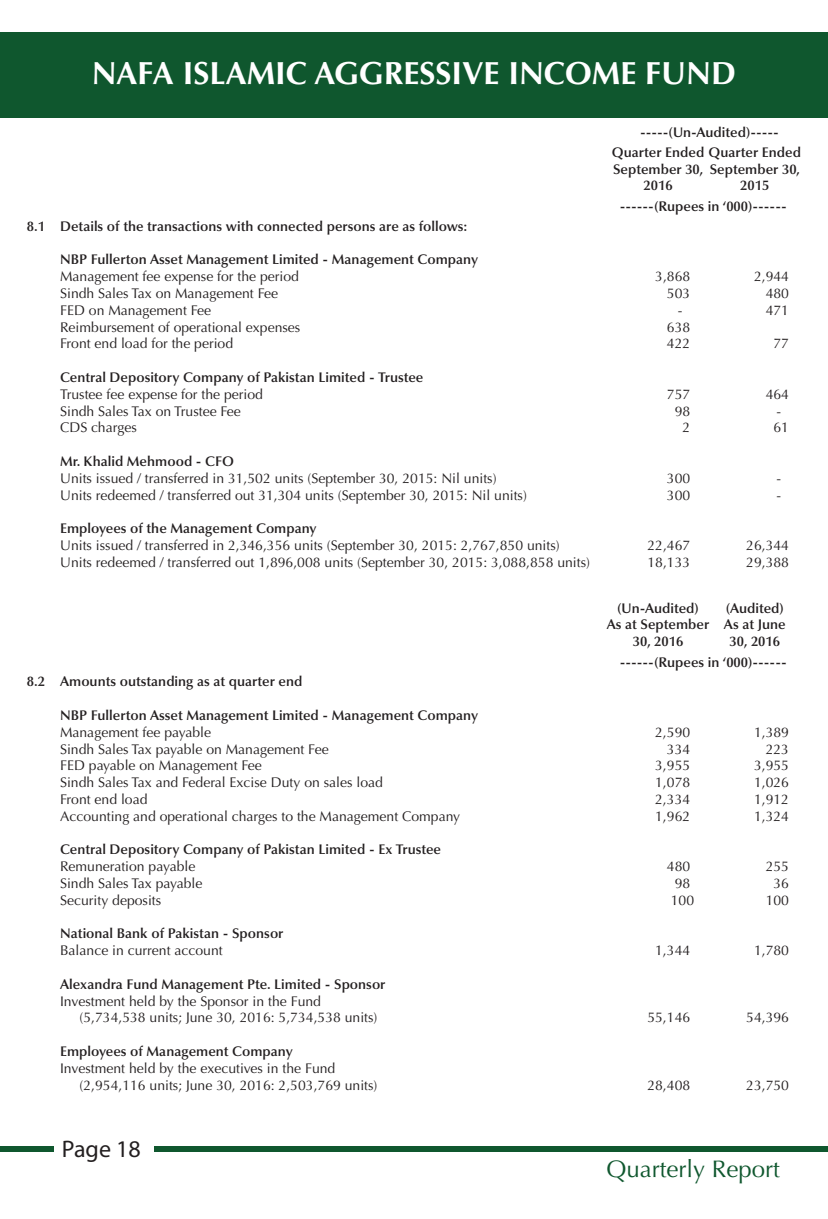
<style>
.page{position:relative;width:828px;height:1219px;background:#fff}
.page>*{position:absolute;margin:0;border:0;box-sizing:border-box;transform-origin:0 0}
.t1{font:700 32px "Optima LT Std";color:#fff}
.t2{font:24px "Optima LT Std";color:#0f572e}
.t3{font:24px "Myriad Pro";color:#231f20}
.t4{font:14px/16.8px "Optima LT Std";color:#231f20}
.t5{font:600 14px/16.8px "Optima LT Std";color:#231f20;text-align:center}
</style>
<div class="page">
<div style="left:0;top:1146px;width:828px;height:5px;background:#0f572e"></div>
<div style="left:54px;top:1134px;width:99px;height:29px;background:#fff"></div>
<div style="left:0;top:32px;width:828px;height:85px;background:#0f572e"></div>
<h1 class="t1" style="left:92px;top:54px;width:645px">NAFA ISLAMIC AGGRESSIVE INCOME FUND</h1>
<p class="t5" style="left:27px;top:218px;width:20px">8.1</p>
<p class="t5" style="left:60px;top:218px;width:409px">Details of the transactions with connected persons are as follows:</p>
<p class="t5" style="left:60px;top:251px;width:419px">NBP Fullerton Asset Management Limited - Management Company</p>
<p class="t4" style="left:60px;top:268px;width:242px">Management fee expense for the period<br>Sindh Sales Tax on Management Fee<br>FED on Management Fee<br>Reimbursement of operational expenses<br>Front end load for the period</p>
<p class="t5" style="left:60px;top:369px;width:365px">Central Depository Company of Pakistan Limited - Trustee</p>
<p class="t4" style="left:60px;top:386px;width:204px">Trustee fee expense for the period<br>Sindh Sales Tax on Trustee Fee<br>CDS charges</p>
<p class="t5" style="left:60px;top:453px;width:175px">Mr. Khalid Mehmood - CFO</p>
<p class="t4" style="left:60px;top:470px;width:468px">Units issued / transferred in 31,502 units (September 30, 2015: Nil units)<br>Units redeemed / transferred out 31,304 units (September 30, 2015: Nil units)</p>
<p class="t5" style="left:60px;top:520px;width:258px">Employees of the Management Company</p>
<p class="t4" style="left:60px;top:537px;width:531px">Units issued / transferred in 2,346,356 units (September 30, 2015: 2,767,850 units)<br>Units redeemed / transferred out 1,896,008 units (September 30, 2015: 3,088,858 units)</p>
<p class="t5" style="left:27px;top:673px;width:20px">8.2</p>
<p class="t5" style="left:60px;top:673px;width:244px">Amounts outstanding as at quarter end</p>
<p class="t5" style="left:60px;top:707px;width:419px">NBP Fullerton Asset Management Limited - Management Company</p>
<p class="t4" style="left:60px;top:724px;width:402px">Management fee payable<br>Sindh Sales Tax payable on Management Fee<br>FED payable on Management Fee<br>Sindh Sales Tax and Federal Excise Duty on sales load<br>Front end load<br>Accounting and operational charges to the Management Company</p>
<p class="t5" style="left:60px;top:841px;width:382px">Central Depository Company of Pakistan Limited - Ex Trustee</p>
<p class="t4" style="left:60px;top:858px;width:144px">Remuneration payable<br>Sindh Sales Tax payable<br>Security deposits</p>
<p class="t5" style="left:60px;top:925px;width:225px">National Bank of Pakistan - Sponsor</p>
<p class="t4" style="left:60px;top:942px;width:164px">Balance in current account</p>
<p class="t5" style="left:60px;top:976px;width:327px">Alexandra Fund Management Pte. Limited - Sponsor</p>
<p class="t4" style="left:80px;top:993px;width:299px;text-indent:-19px">Investment held by the Sponsor in the Fund (5,734,538 units; June 30, 2016: 5,734,538 units)</p>
<p class="t5" style="left:60px;top:1043px;width:234px">Employees of Management Company</p>
<p class="t4" style="left:80px;top:1060px;width:299px;text-indent:-19px">Investment held by the executives in the Fund (2,954,116 units; June 30, 2016: 2,503,769 units)</p>
<p class="t5" style="left:640px;top:124px;width:140px">-----(Un-Audited)-----</p>
<p class="t5" style="left:612px;top:144px;width:191px">Quarter Ended Quarter Ended</p>
<p class="t5" style="left:613px;top:161px;width:189px">September 30, September 30,</p>
<p class="t5" style="left:643px;top:177px;width:31px">2016</p>
<p class="t5" style="left:620px;top:176px;width:168px;line-height:20.4px;text-align:left;text-indent:120px">2015 ------(Rupees in ‘000)------</p>
<p class="t4" style="left:655px;top:268px;width:37px">3,868</p>
<p class="t4" style="left:667px;top:285px;width:25px">503</p>
<p class="t4" style="left:678px;top:302px;width:6px">-</p>
<p class="t4" style="left:667px;top:319px;width:25px">638</p>
<p class="t4" style="left:667px;top:335px;width:25px">422</p>
<p class="t4" style="left:765px;top:268px;width:25px;text-align:justify;text-indent:-12px">2,944<br>480<br>471</p>
<p class="t4" style="left:773px;top:335px;width:17px">77</p>
<p class="t4" style="left:667px;top:386px;width:25px;text-align:right">757<br>98<br>2</p>
<p class="t4" style="left:765px;top:386px;width:25px;text-align:center">464 -<br>61</p>
<p class="t4" style="left:667px;top:470px;width:25px">300<br>300</p>
<p class="t4" style="left:776px;top:470px;width:6px">- -</p>
<p class="t4" style="left:647px;top:537px;width:44px">22,467<br>18,133</p>
<p class="t4" style="left:746px;top:537px;width:44px">26,344<br>29,388</p>
<p class="t5" style="left:607px;top:600px;width:104px">(Un-Audited)<br>As at September<br>30, 2016</p>
<p class="t5" style="left:724px;top:600px;width:63px">(Audited)<br>As at June<br>30, 2016</p>
<p class="t5" style="left:620px;top:654px;width:168px">------(Rupees in ‘000)------</p>
<p class="t4" style="left:655px;top:724px;width:37px;text-align:right">2,590<br>334<br>3,955<br>1,078<br>2,334<br>1,962</p>
<p class="t4" style="left:667px;top:858px;width:29px">480<br>98<br>100</p>
<p class="t4" style="left:754px;top:724px;width:37px;text-align:right">1,389<br>223<br>3,955<br>1,026<br>1,912<br>1,324</p>
<p class="t4" style="left:765px;top:858px;width:25px;text-align:center">255<br>36<br>100</p>
<p class="t4" style="left:655px;top:942px;width:37px">1,344</p>
<p class="t4" style="left:754px;top:942px;width:37px">1,780</p>
<p class="t4" style="left:647px;top:1009px;width:44px">55,146</p>
<p class="t4" style="left:746px;top:1009px;width:44px">54,396</p>
<p class="t4" style="left:647px;top:1077px;width:44px">28,408</p>
<p class="t4" style="left:746px;top:1077px;width:44px">23,750</p>
<h2 class="t3" style="left:62px;top:1134px;width:80px">Page 18</h2>
<h2 class="t2" style="left:606px;top:1154px;width:175px">Quarterly Report</h2>
</div>
